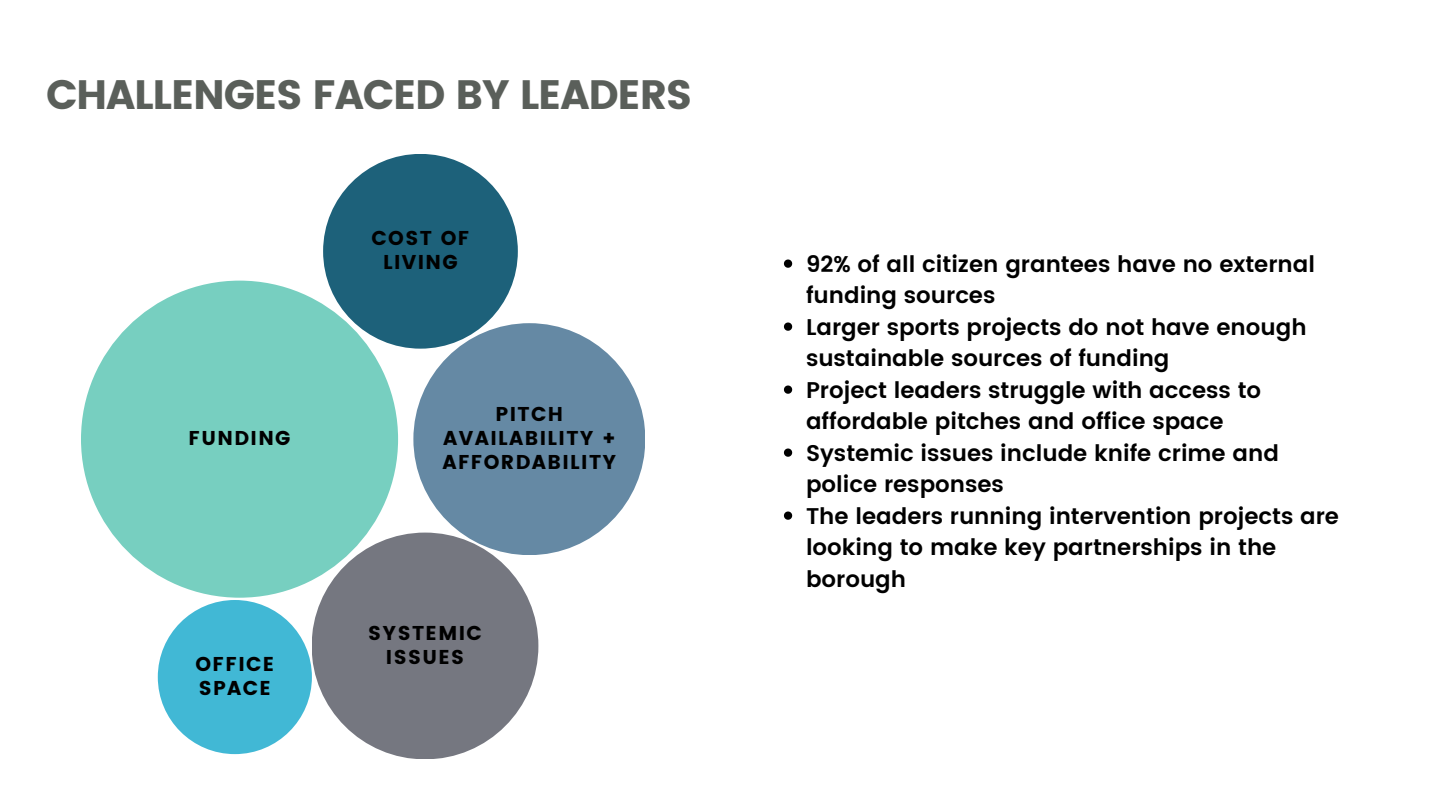
<style>
.page{position:relative;width:1440px;height:810px;background:#fff}
.page>*{position:absolute;margin:0;border:0;box-sizing:border-box;transform-origin:0 0}
.t1{font:41px "Poppins";letter-spacing:-.03em;color:#5a5f5a}
.t2{font:600 22.7px/31.5px "Poppins";color:#000}
.t3{font:20px/24px "Poppins";letter-spacing:.07em;color:#000;text-align:center}
</style>
<div class="page">
<svg style="left:784px;top:260px;width:8px;height:8px"></svg>
<svg style="left:784px;top:323px;width:8px;height:8px"></svg>
<svg style="left:784px;top:386px;width:8px;height:8px"></svg>
<svg style="left:784px;top:449px;width:8px;height:8px"></svg>
<svg style="left:784px;top:512px;width:8px;height:8px"></svg>
<div style="left:158px;top:600px;width:154px;height:154px;background:#41b8d5;border-radius:50%"></div>
<div style="left:81px;top:281px;width:317px;height:317px;background:#77cfc0;border-radius:50%"></div>
<div style="left:312px;top:533px;width:226px;height:226px;background:#757780;border-radius:50%"></div>
<div style="left:323px;top:154px;width:195px;height:195px;background:#1d617a;border-radius:50%"></div>
<div style="left:413px;top:323px;width:232px;height:232px;background:#6589a4;border-radius:50%"></div>
<p class="t1" style="left:46px;top:71px;width:648px">CHALLENGES FACED BY LEADERS</p>
<p class="t3" style="left:188px;top:426px;width:104px">FUNDING</p>
<p class="t3" style="left:195px;top:652px;width:80px;text-align:left">OFFICE<br>SPACE</p>
<p class="t3" style="left:372px;top:226px;width:99px">COST OF<br>LIVING</p>
<p class="t3" style="left:442px;top:403px;width:175px">PITCH<br>AVAILABILITY +<br>AFFORDABILITY</p>
<p class="t3" style="left:368px;top:621px;width:115px">SYSTEMIC<br>ISSUES</p>
<p class="t2" style="left:806px;top:248px;width:511px">92% of all citizen grantees have no external funding sources</p>
<p class="t2" style="left:806px;top:311px;width:502px">Larger sports projects do not have enough sustainable sources of funding</p>
<p class="t2" style="left:806px;top:374px;width:457px">Project leaders struggle with access to affordable pitches and office space</p>
<p class="t2" style="left:806px;top:437px;width:475px">Systemic issues include knife crime and police responses</p>
<p class="t2" style="left:806px;top:500px;width:535px">The leaders running intervention projects are looking to make key partnerships in the borough</p>
</div>
